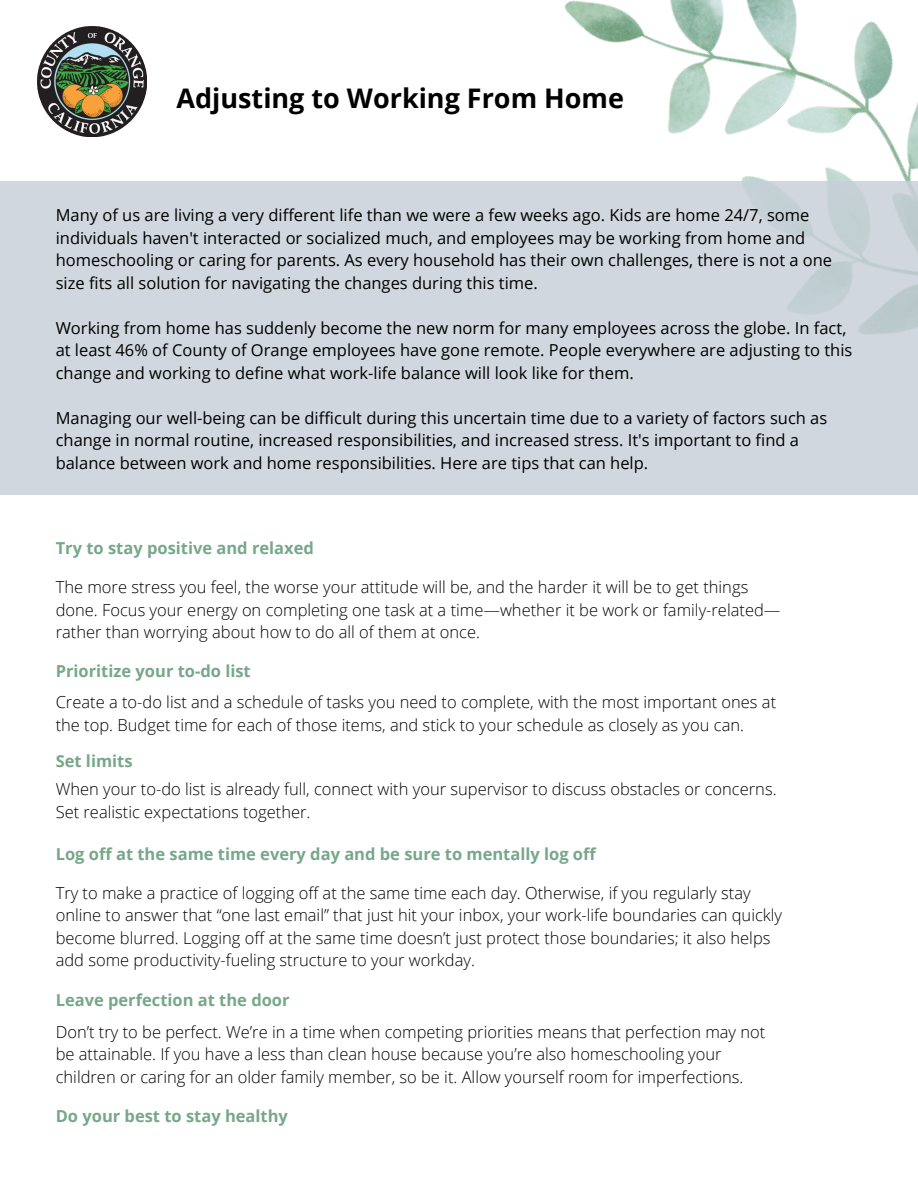
<style>
.page{position:relative;width:918px;height:1188px;background:#fff}
.page>*{position:absolute;margin:0;border:0;box-sizing:border-box;transform-origin:0 0}
.t1{font:700 27px "Open Sans";color:#000}
.t2{font:300 16.5px/22.5px "Open Sans";color:#000}
.t3{font:16.5px/22.5px "Open Sans";color:#000}
.t4{font:700 16.5px "Open Sans";color:#77a78a}
</style>
<div class="page">
<img style="left:524px;top:0;width:394px;height:182px">
<img style="left:37px;top:27px;width:109px;height:109px">
<div style="left:0;top:182px;width:918px;height:313px;background:#d0d7de"></div>
<h1 class="t1" style="left:177px;top:79px;width:449px">Adjusting to Working From Home</h1>
<p class="t3" style="left:56px;top:204px;width:778px">Many of us are living a very different life than we were a few weeks ago. Kids are home 24/7, some individuals haven't interacted or socialized much, and employees may be working from home and homeschooling or caring for parents. As every household has their own challenges, there is not a one size fits all solution for navigating the changes during this time.</p>
<p class="t3" style="left:56px;top:316px;width:798px">Working from home has suddenly become the new norm for many employees across the globe. In fact, at least 46% of County of Orange employees have gone remote. People everywhere are adjusting to this change and working to define what work-life balance will look like for them.</p>
<p class="t3" style="left:56px;top:406px;width:773px">Managing our well-being can be difficult during this uncertain time due to a variety of factors such as change in normal routine, increased responsibilities, and increased stress. It's important to find a balance between work and home responsibilities. Here are tips that can help.</p>
<p class="t4" style="left:56px;top:536px;width:260px">Try to stay positive and relaxed</p>
<p class="t2" style="left:56px;top:576px;width:726px">The more stress you feel, the worse your attitude will be, and the harder it will be to get things done. Focus your energy on completing one task at a time—whether it be work or family-related— rather than worrying about how to do all of them at once.</p>
<p class="t4" style="left:56px;top:659px;width:197px">Prioritize your to-do list</p>
<p class="t2" style="left:56px;top:691px;width:722px">Create a to-do list and a schedule of tasks you need to complete, with the most important ones at the top. Budget time for each of those items, and stick to your schedule as closely as you can.</p>
<p class="t4" style="left:56px;top:749px;width:78px">Set limits</p>
<p class="t2" style="left:56px;top:778px;width:722px">When your to-do list is already full, connect with your supervisor to discuss obstacles or concerns.<br>Set realistic expectations together.</p>
<p class="t4" style="left:56px;top:842px;width:542px">Log off at the same time every day and be sure to mentally log off</p>
<p class="t2" style="left:56px;top:881px;width:728px">Try to make a practice of logging off at the same time each day. Otherwise, if you regularly stay online to answer that “one last email” that just hit your inbox, your work-life boundaries can quickly become blurred. Logging off at the same time doesn’t just protect those boundaries; it also helps add some productivity-fueling structure to your workday.</p>
<p class="t4" style="left:56px;top:989px;width:235px">Leave perfection at the door</p>
<p class="t2" style="left:56px;top:1020px;width:711px">Don’t try to be perfect. We’re in a time when competing priorities means that perfection may not be attainable. If you have a less than clean house because you’re also homeschooling your children or caring for an older family member, so be it. Allow yourself room for imperfections.</p>
<p class="t4" style="left:56px;top:1104px;width:234px">Do your best to stay healthy</p>
</div>
